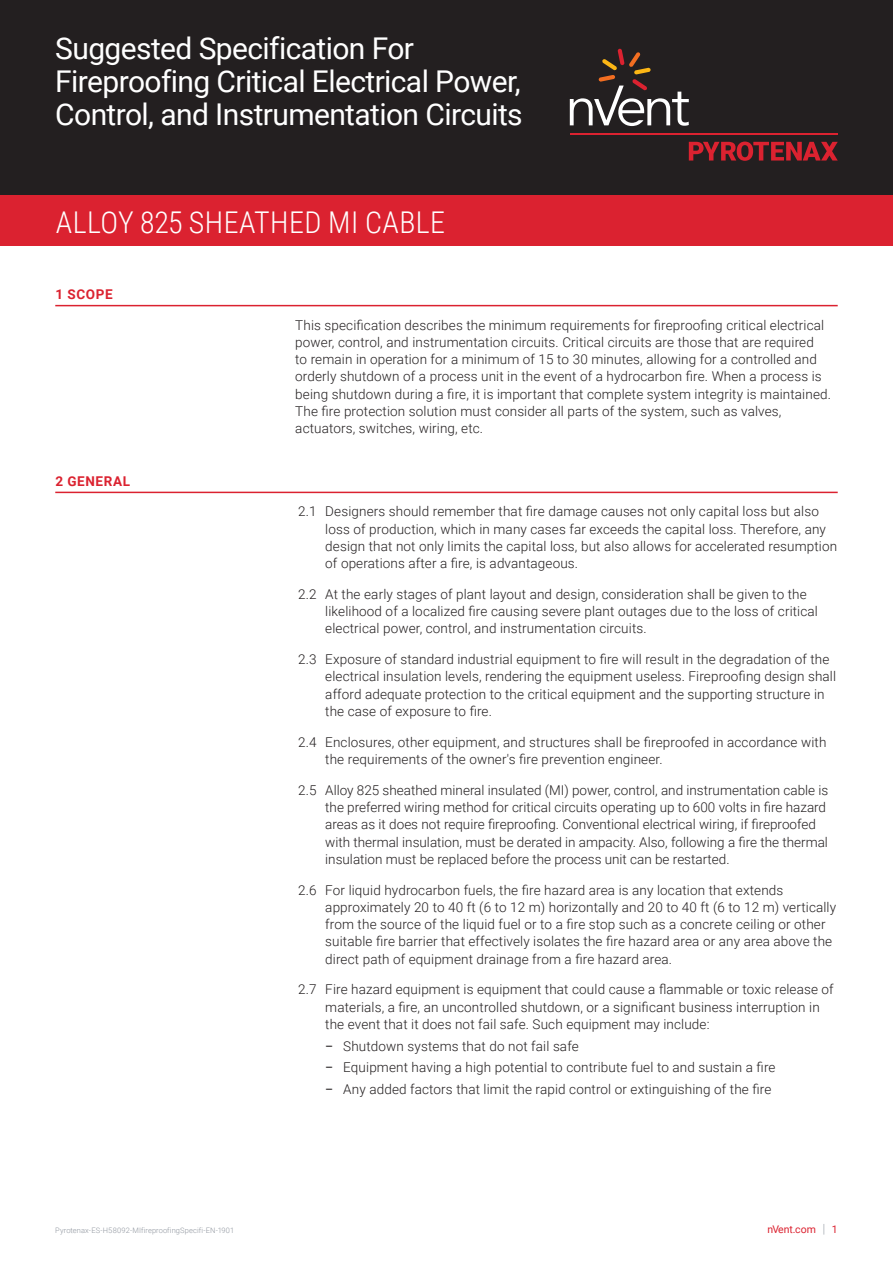
<style>
.page{position:relative;width:893px;height:1263px;background:#fff}
.page>*{position:absolute;margin:0;border:0;box-sizing:border-box;transform-origin:0 0}
.t1{font:30px/33px "Roboto";letter-spacing:-.02em;color:#fff}
.t2{font:300 30px "Roboto Condensed";letter-spacing:.015em;color:#fff}
.t3{font:300 13.5px/17.2px "Roboto";letter-spacing:.01em;color:#231f20}
.t4{font:700 13.5px "Roboto";letter-spacing:.045em;color:#db2230}
.t5{font:10.5px "Roboto";color:#db2230}
.t6{font:300 7.5px "Roboto";letter-spacing:.015em;color:#8f959e}
.s1{font-family:"Roboto Condensed";font-weight:400}
.s2{font-weight:300;font-size:12.6px;color:#8f959e}
</style>
<div class="page">
<div style="left:0;top:0;width:893px;height:196px;background:#231f20"></div>
<svg style="left:689px;top:142px;width:149px;height:19px"></svg>
<hr style="left:570px;top:133px;width:268px;height:1px;background:#db2230">
<svg style="left:570px;top:49px;width:119px;height:77px"></svg>
<div style="left:0;top:196px;width:893px;height:50px;background:#db2230"></div>
<hr style="left:55px;top:305px;width:783px;height:1px;background:#db2230">
<hr style="left:55px;top:492px;width:783px;height:1px;background:#db2230">
<h1 class="t1" style="left:55px;top:31px;width:469px">Suggested Specification For<br>Fireproofing Critical Electrical Power,<br>Control, and Instrumentation Circuits</h1>
<h1 class="t2" style="left:56px;top:202px;width:391px">ALLOY 825 SHEATHED MI CABLE</h1>
<p class="t4" style="left:56px;top:285px;width:59px">1 SCOPE</p>
<p class="t4" style="left:56px;top:471px;width:76px">2 GENERAL</p>
<p class="t6" style="left:55px;top:1225px;width:180px">Pyrotenax-ES-H58092-MIfireproofingSpecifi-EN-1901</p>
<p class="t3" style="left:295px;top:316px;width:537px">This specification describes the minimum requirements for fireproofing critical electrical power, control, and instrumentation circuits. Critical circuits are those that are required<br>to remain in operation for a minimum of 15 to 30 minutes, allowing for a controlled and orderly shutdown of a process unit in the event of a hydrocarbon fire. When a process is being shutdown during a fire, it is important that complete system integrity is maintained.<br>The fire protection solution must consider all parts of the system, such as valves, actuators, switches, wiring, etc.</p>
<p class="t3" style="left:325px;top:502px;width:513px;text-indent:-27px">2.1 Designers should remember that fire damage causes not only capital loss but also loss of production, which in many cases far exceeds the capital loss. Therefore, any design that not only limits the capital loss, but also allows for accelerated resumption of operations after a fire, is advantageous.</p>
<p class="t3" style="left:325px;top:585px;width:494px;text-indent:-27px">2.2 At the early stages of plant layout and design, consideration shall be given to the likelihood of a localized fire causing severe plant outages due to the loss of critical electrical power, control, and instrumentation circuits.</p>
<p class="t3" style="left:325px;top:650px;width:512px;text-indent:-27px">2.3 Exposure of standard industrial equipment to fire will result in the degradation of the electrical insulation levels, rendering the equipment useless. Fireproofing design shall afford adequate protection to the critical equipment and the supporting structure in the case of exposure to fire.</p>
<p class="t3" style="left:325px;top:733px;width:503px;text-indent:-27px">2.4 Enclosures, other equipment, and structures shall be fireproofed in accordance with the requirements of the owner's fire prevention engineer.</p>
<p class="t3" style="left:325px;top:781px;width:505px;text-indent:-27px">2.5 Alloy 825 sheathed mineral insulated (MI) power, control, and instrumentation cable is the preferred wiring method for critical circuits operating up to 600 volts in fire hazard areas as it does not require fireproofing. Conventional electrical wiring, if fireproofed with thermal insulation, must be derated in ampacity. Also, following a fire the thermal insulation must be replaced before the process unit can be restarted.</p>
<p class="t3" style="left:325px;top:880px;width:512px;text-indent:-27px">2.6 For liquid hydrocarbon fuels, the fire hazard area is any location that extends approximately 20 to 40 ft (6 to 12 m) horizontally and 20 to 40 ft (6 to 12 m) vertically from the source of the liquid fuel or to a fire stop such as a concrete ceiling or other suitable fire barrier that effectively isolates the fire hazard area or any area above the direct path of equipment drainage from a fire hazard area.</p>
<p class="t3" style="left:325px;top:980px;width:510px;text-indent:-27px">2.7 Fire hazard equipment is equipment that could cause a flammable or toxic release of materials, a fire, an uncontrolled shutdown, or a significant business interruption in the event that it does not fail safe. Such equipment may include:</p>
<p class="t3" style="left:325px;top:1037px;width:255px"><span class="s1">–</span> Shutdown systems that do not fail safe</p>
<p class="t3" style="left:325px;top:1058px;width:452px"><span class="s1">–</span> Equipment having a high potential to contribute fuel to and sustain a fire</p>
<p class="t3" style="left:325px;top:1080px;width:448px"><span class="s1">–</span> Any added factors that limit the rapid control or extinguishing of the fire</p>
<p class="t5" style="left:767px;top:1222px;width:72px">nVent.com <span class="s2">|</span> 1</p>
</div>
